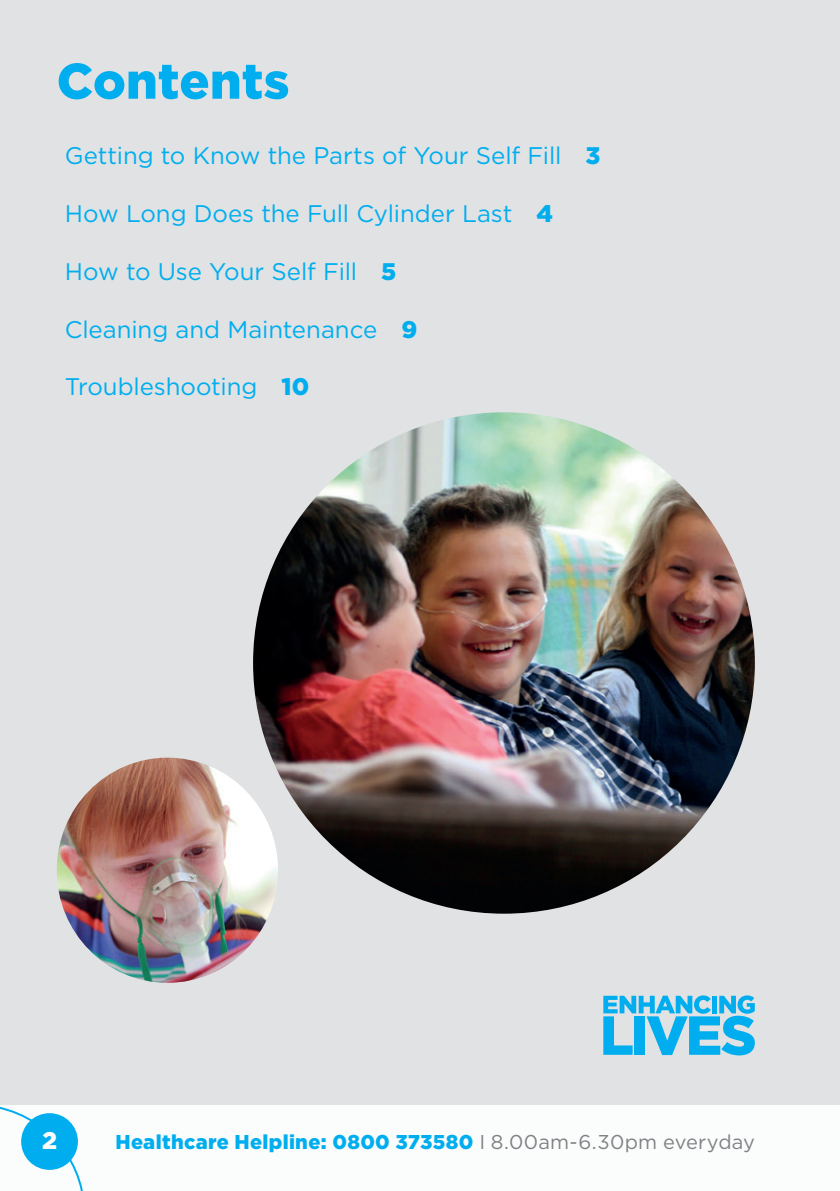
<style>
.page{position:relative;width:840px;height:1191px;background:#fff}
.page>*{position:absolute;margin:0;border:0;box-sizing:border-box;transform-origin:0 0}
.t1{font:900 50px "Gotham";color:#00aeef}
.t2{font:24px "Gotham";letter-spacing:-.005em;color:#00aeef}
.t3{font:900 24px "Gotham";color:#fff}
.t4{font:900 20px "Gotham";letter-spacing:.015em;color:#00aeef}
.s1{font-weight:900}
.s2{font-weight:400;color:#808285}
</style>
<div class="page">
<div style="left:0;top:0;width:839px;height:1191px;background:#e1e2e4"></div>
<img style="left:253px;top:412px;width:501px;height:501px;border-radius:251px">
<img style="left:57px;top:757px;width:221px;height:225px">
<svg style="left:603px;top:995px;width:151px;height:60px"></svg>
<div style="left:0;top:1106px;width:839px;height:85px;background:#fff"></div>
<svg style="left:0;top:1105px;width:85px;height:86px"></svg>
<div style="left:21px;top:1113px;width:57px;height:56px;background:#00aeef;border-radius:50%"></div>
<h1 class="t1" style="left:57px;top:52px;width:234px">Contents</h1>
<p class="t2" style="left:65px;top:143px;width:537px">Getting to Know the Parts of Your Self Fill <span class="s1">3</span></p>
<p class="t2" style="left:65px;top:200px;width:489px">How Long Does the Full Cylinder Last <span class="s1">4</span></p>
<p class="t2" style="left:65px;top:258px;width:333px">How to Use Your Self Fill <span class="s1">5</span></p>
<p class="t2" style="left:65px;top:316px;width:354px">Cleaning and Maintenance <span class="s1">9</span></p>
<p class="t2" style="left:65px;top:373px;width:246px">Troubleshooting <span class="s1">10</span></p>
<p class="t3" style="left:42px;top:1126px;width:16px">2</p>
<p class="t4" style="left:115px;top:1130px;width:640px">Healthcare Helpline: 0800 373580 <span class="s2">I</span> <span class="s2">8.00am-6.30pm everyday</span></p>
</div>
